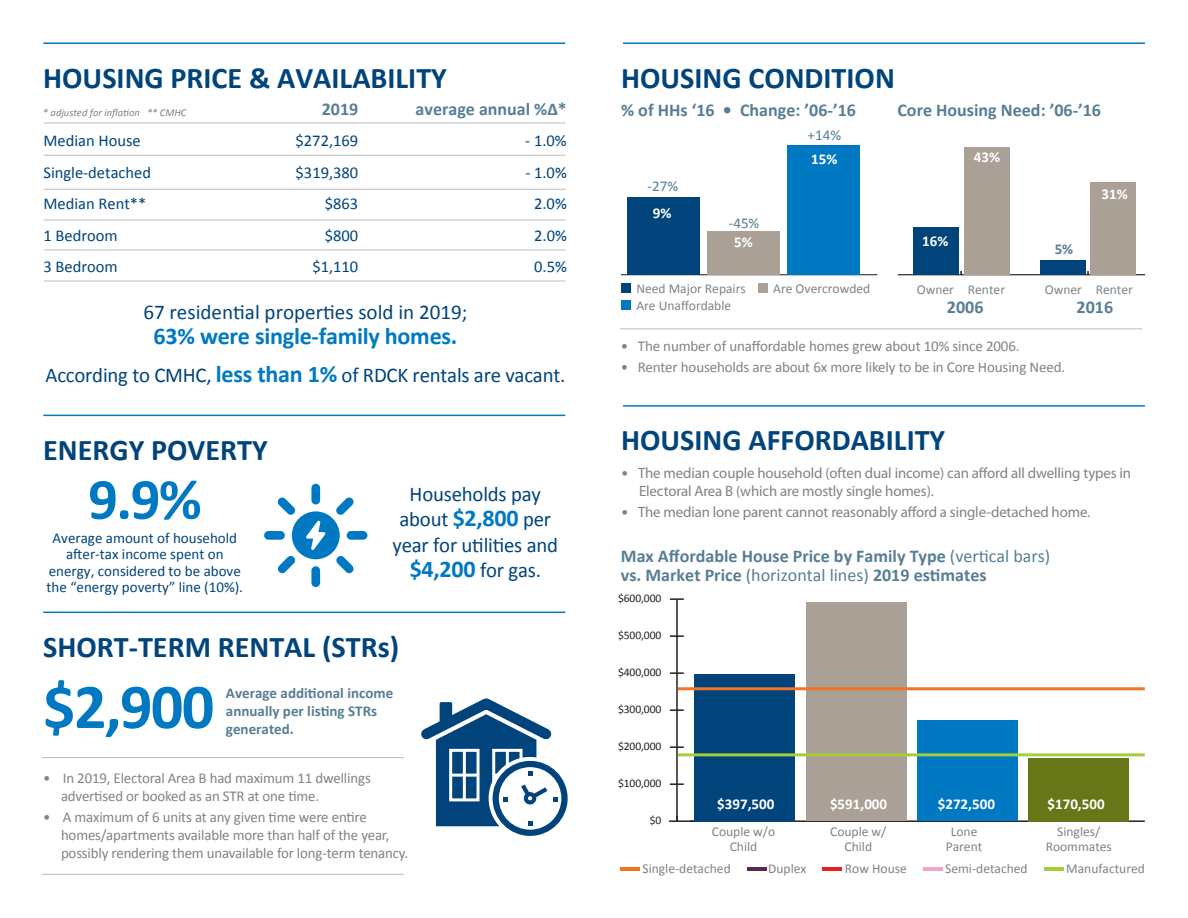
<style>
.page{position:relative;width:1188px;height:918px;background:#fff}
.page>*{position:absolute;margin:0;border:0;box-sizing:border-box;transform-origin:0 0}
.t1{font:700 64.2px "Calibri";color:#0079c2}
.t2{font:700 58.65px "Calibri";color:#0079c2}
.t3{font:700 30.15px "Calibri";color:#00447b}
.t4{font:700 24px "Calibri";letter-spacing:-.01em;color:#0079c2}
.t5{font:21px/25.5px "Calibri";letter-spacing:-.01em;color:#00447b;text-align:center}
.t6{font:700 18px/19.5px "Calibri";color:#577e95}
.t7{font:16.5px "Calibri";color:#00447b}
.t8{font:15px/18px "Calibri";letter-spacing:-.01em;color:#808285}
.t9{font:15px/18px "Myriad Pro";letter-spacing:-.01em;color:#808285}
.t10{font:15px/16.5px "Calibri";color:#00447b;text-align:center}
.t11{font:700 15px/18px "Calibri";color:#577e95}
.t12{font:700 15px "Calibri";color:#fff}
.t13{font:15px "Calibri";color:#577e95}
.t14{font:13.5px/15px "Calibri";color:#808285;text-align:center}
.t15{font:11.7px "Calibri";letter-spacing:-.01em;color:#231f20}
.t16{font:italic 10.5px "Calibri";color:#808285}
.s1{font-weight:700;font-size:24px;color:#0079c2}
.s2{font-family:"Calibri"}
.s3{font-weight:400}
</style>
<div class="page">
<hr style="left:42px;top:757px;width:362px;height:1px;background:#bcbdc0">
<hr style="left:42px;top:874px;width:362px;height:1px;background:#bcbdc0">
<hr style="left:620px;top:328px;width:522px;height:1px;background:#bcbdc0">
<hr style="left:43px;top:42px;width:522px;height:2px;background:#0079c2">
<hr style="left:43px;top:612px;width:522px;height:1px;background:#0079c2">
<hr style="left:43px;top:415px;width:522px;height:1px;background:#0079c2">
<hr style="left:623px;top:42px;width:522px;height:2px;background:#0079c2">
<hr style="left:623px;top:405px;width:522px;height:2px;background:#0079c2">
<hr style="left:44px;top:281px;width:522px;height:1px;background:#bcbdc0">
<hr style="left:44px;top:155px;width:522px;height:1px;background:#bcbdc0">
<hr style="left:44px;top:220px;width:522px;height:1px;background:#bcbdc0">
<hr style="left:44px;top:189px;width:522px;height:1px;background:#bcbdc0">
<hr style="left:44px;top:250px;width:522px;height:1px;background:#bcbdc0">
<hr style="left:44px;top:123px;width:522px;height:1px;background:#bcbdc0">
<svg style="left:421px;top:698px;width:147px;height:138px"></svg>
<hr style="left:669px;top:820px;width:476px;height:2px;background:#231f20">
<hr style="left:676px;top:599px;width:2px;height:222px;background:#231f20">
<svg style="left:690px;top:820px;width:14px;height:2px"></svg>
<svg style="left:670px;top:783px;width:14px;height:2px"></svg>
<svg style="left:670px;top:746px;width:14px;height:2px"></svg>
<svg style="left:670px;top:709px;width:14px;height:2px"></svg>
<svg style="left:670px;top:672px;width:14px;height:2px"></svg>
<svg style="left:670px;top:635px;width:14px;height:2px"></svg>
<svg style="left:670px;top:598px;width:14px;height:2px"></svg>
<div style="left:695px;top:674px;width:100px;height:147px;background:#00447b"></div>
<div style="left:806px;top:602px;width:100px;height:219px;background:#aba095"></div>
<div style="left:917px;top:720px;width:100px;height:101px;background:#0079c2"></div>
<div style="left:1029px;top:758px;width:100px;height:63px;background:#677717"></div>
<hr style="left:620px;top:867px;width:20px;height:4px;background:#ee7525">
<hr style="left:747px;top:867px;width:20px;height:4px;background:#602551">
<hr style="left:823px;top:867px;width:19px;height:4px;background:#ee1d23">
<hr style="left:1044px;top:867px;width:20px;height:4px;background:#a6ce39">
<hr style="left:923px;top:867px;width:20px;height:4px;background:#f5a5c9">
<hr style="left:678px;top:687px;width:467px;height:3px;background:#ee7525">
<hr style="left:678px;top:753px;width:467px;height:3px;background:#a6ce39">
<hr style="left:621px;top:274px;width:256px;height:1px;background:#231f20">
<div style="left:627px;top:197px;width:72px;height:78px;background:#00447b"></div>
<div style="left:707px;top:232px;width:72px;height:43px;background:#aba095"></div>
<div style="left:787px;top:145px;width:73px;height:130px;background:#0079c2"></div>
<hr style="left:898px;top:274px;width:247px;height:1px;background:#231f20">
<div style="left:913px;top:227px;width:46px;height:48px;background:#00447b"></div>
<div style="left:1040px;top:260px;width:46px;height:15px;background:#00447b"></div>
<div style="left:964px;top:147px;width:45px;height:128px;background:#aba095"></div>
<div style="left:1091px;top:183px;width:45px;height:92px;background:#aba095"></div>
<div style="left:622px;top:284px;width:9px;height:9px;background:#00447b"></div>
<div style="left:759px;top:284px;width:9px;height:9px;background:#aba095"></div>
<div style="left:622px;top:300px;width:9px;height:9px;background:#0079c2"></div>
<div style="left:311px;top:484px;width:9px;height:20px;background:#0079c2;border-radius:4px"></div>
<div style="left:264px;top:531px;width:21px;height:9px;background:#0079c2;border-radius:4px"></div>
<div style="left:311px;top:566px;width:9px;height:21px;background:#0079c2;border-radius:4px"></div>
<div style="left:347px;top:531px;width:20px;height:9px;background:#0079c2;border-radius:4px"></div>
<svg style="left:277px;top:497px;width:77px;height:76px"></svg>
<h3 class="t3" style="left:43px;top:59px;width:405px">HOUSING PRICE &amp; AVAILABILITY</h3>
<p class="t16" style="left:43px;top:106px;width:145px">* adjusted for inflation ** CMHC</p>
<p class="t6" style="left:322px;top:98px;width:38px">2019</p>
<p class="t6" style="left:416px;top:98px;width:153px">average annual %∆*</p>
<p class="t7" style="left:43px;top:131px;width:99px">Median House</p>
<p class="t7" style="left:296px;top:131px;width:64px">$272,169</p>
<p class="t7" style="left:525px;top:131px;width:43px">- 1.0%</p>
<p class="t7" style="left:43px;top:162px;width:109px">Single-detached</p>
<p class="t7" style="left:296px;top:162px;width:64px">$319,380</p>
<p class="t7" style="left:525px;top:162px;width:43px">- 1.0%</p>
<p class="t7" style="left:43px;top:194px;width:104px">Median Rent**</p>
<p class="t7" style="left:325px;top:194px;width:35px">$863</p>
<p class="t7" style="left:534px;top:194px;width:34px">2.0%</p>
<p class="t7" style="left:44px;top:225px;width:76px">1 Bedroom</p>
<p class="t7" style="left:325px;top:225px;width:35px">$800</p>
<p class="t7" style="left:534px;top:225px;width:34px">2.0%</p>
<p class="t7" style="left:44px;top:257px;width:76px">3 Bedroom</p>
<p class="t7" style="left:312px;top:257px;width:47px">$1,110</p>
<p class="t7" style="left:534px;top:257px;width:34px">0.5%</p>
<h3 class="t5" style="left:143px;top:298px;width:326px">67 residential properties sold in 2019;</h3>
<h3 class="t4" style="left:154px;top:321px;width:305px">63% were single-family homes.</h3>
<h3 class="t5" style="left:46px;top:361px;width:521px">According to CMHC, <span class="s1">less than 1%</span> of RDCK rentals are vacant.</h3>
<h3 class="t3" style="left:43px;top:431px;width:226px">ENERGY POVERTY</h3>
<h2 class="t2" style="left:88px;top:463px;width:115px">9.9%</h2>
<p class="t10" style="left:47px;top:529px;width:198px">Average amount of household after-tax income spent on energy, considered to be above the “energy poverty” line (10%).</p>
<h3 class="t5" style="left:393px;top:480px;width:167px">Households pay about <span class="s1">$2,800</span> per year for utilities and <span class="s1">$4,200</span> for gas.</h3>
<h3 class="t3" style="left:43px;top:628px;width:357px">SHORT-TERM RENTAL (STRs)</h3>
<h1 class="t1" style="left:43px;top:667px;width:173px">$2,900</h1>
<p class="t11" style="left:226px;top:684px;width:169px">Average additional income annually per listing STRs</p>
<p class="t11" style="left:226px;top:720px;width:69px">generated.</p>
<p class="t8" style="left:61px;top:768px;width:311px;text-indent:-18px">• In 2019, Electoral Area B had maximum 11 dwellings advertised or booked as an STR at one time.</p>
<p class="t8" style="left:61px;top:807px;width:349px;text-indent:-18px">• A maximum of 6 units at any given time were entire homes/apartments available more than half of the year, possibly rendering them unavailable for long-term tenancy.</p>
<h3 class="t3" style="left:621px;top:59px;width:275px">HOUSING CONDITION</h3>
<p class="t6" style="left:621px;top:100px;width:236px">% of HHs ‘16 • Change: ’06-’16</p>
<p class="t6" style="left:897px;top:100px;width:205px">Core Housing Need: ’06-’16</p>
<p class="t13" style="left:808px;top:126px;width:35px">+14%</p>
<p class="t13" style="left:648px;top:176px;width:32px">-27%</p>
<p class="t12" style="left:653px;top:204px;width:20px">9%</p>
<p class="t13" style="left:729px;top:213px;width:32px">-45%</p>
<p class="t12" style="left:734px;top:233px;width:20px">5%</p>
<p class="t12" style="left:811px;top:150px;width:28px">15%</p>
<p class="t12" style="left:974px;top:147px;width:28px">43%</p>
<p class="t12" style="left:922px;top:232px;width:28px">16%</p>
<p class="t11" style="left:1055px;top:240px;width:20px">5%</p>
<p class="t12" style="left:1101px;top:185px;width:28px">31%</p>
<p class="t14" style="left:636px;top:281px;width:111px">Need Major Repairs</p>
<p class="t14" style="left:773px;top:281px;width:99px">Are Overcrowded</p>
<p class="t14" style="left:917px;top:281px;width:90px">Owner Renter</p>
<p class="t14" style="left:1045px;top:281px;width:90px">Owner Renter</p>
<p class="t14" style="left:636px;top:297px;width:96px">Are Unaffordable</p>
<p class="t6" style="left:1077px;top:296px;width:38px">2016</p>
<p class="t6" style="left:947px;top:296px;width:38px">2006</p>
<p class="t8" style="left:621px;top:336px;width:400px">• The number of unaffordable homes grew about 10% since 2006.</p>
<p class="t8" style="left:621px;top:357px;width:446px">• Renter households are about 6x more likely to be in Core Housing Need.</p>
<h3 class="t3" style="left:621px;top:422px;width:326px">HOUSING AFFORDABILITY</h3>
<p class="t9" style="left:639px;top:465px;width:494px;text-indent:-18px"><span class="s2">•</span> The median couple household (often dual income) can afford all dwelling types in<br>Electoral Area B (which are mostly single homes).</p>
<p class="t9" style="left:621px;top:504px;width:471px"><span class="s2">•</span> The median lone parent cannot reasonably afford a single-detached home.</p>
<p class="t6" style="left:621px;top:545px;width:431px">Max Affordable House Price by Family Type <span class="s3">(vertical bars) </span>vs. Market Price <span class="s3">(horizontal lines)</span> 2019 estimates</p>
<p class="t15" style="left:618px;top:591px;width:45px">$600,000</p>
<p class="t15" style="left:618px;top:628px;width:45px">$500,000</p>
<p class="t15" style="left:618px;top:665px;width:45px">$400,000</p>
<p class="t15" style="left:618px;top:702px;width:45px">$300,000</p>
<p class="t15" style="left:618px;top:739px;width:45px">$200,000</p>
<p class="t15" style="left:618px;top:776px;width:45px">$100,000</p>
<p class="t12" style="left:717px;top:795px;width:59px">$397,500</p>
<p class="t12" style="left:830px;top:795px;width:59px">$591,000</p>
<p class="t12" style="left:938px;top:795px;width:59px">$272,500</p>
<p class="t12" style="left:1047px;top:795px;width:59px">$170,500</p>
<p class="t15" style="left:650px;top:813px;width:13px">$0</p>
<p class="t14" style="left:712px;top:823px;width:65px">Couple w/o<br>Child</p>
<p class="t14" style="left:830px;top:823px;width:58px">Couple w/<br>Child</p>
<p class="t14" style="left:946px;top:823px;width:38px">Lone<br>Parent</p>
<p class="t14" style="left:1046px;top:823px;width:68px">Singles/<br>Roommates</p>
<p class="t14" style="left:945px;top:861px;width:84px">Semi-detached</p>
<p class="t14" style="left:1066px;top:861px;width:80px">Manufactured</p>
<p class="t14" style="left:642px;top:861px;width:90px">Single-detached</p>
<p class="t14" style="left:768px;top:861px;width:40px">Duplex</p>
<p class="t14" style="left:845px;top:861px;width:63px">Row House</p>
</div>
